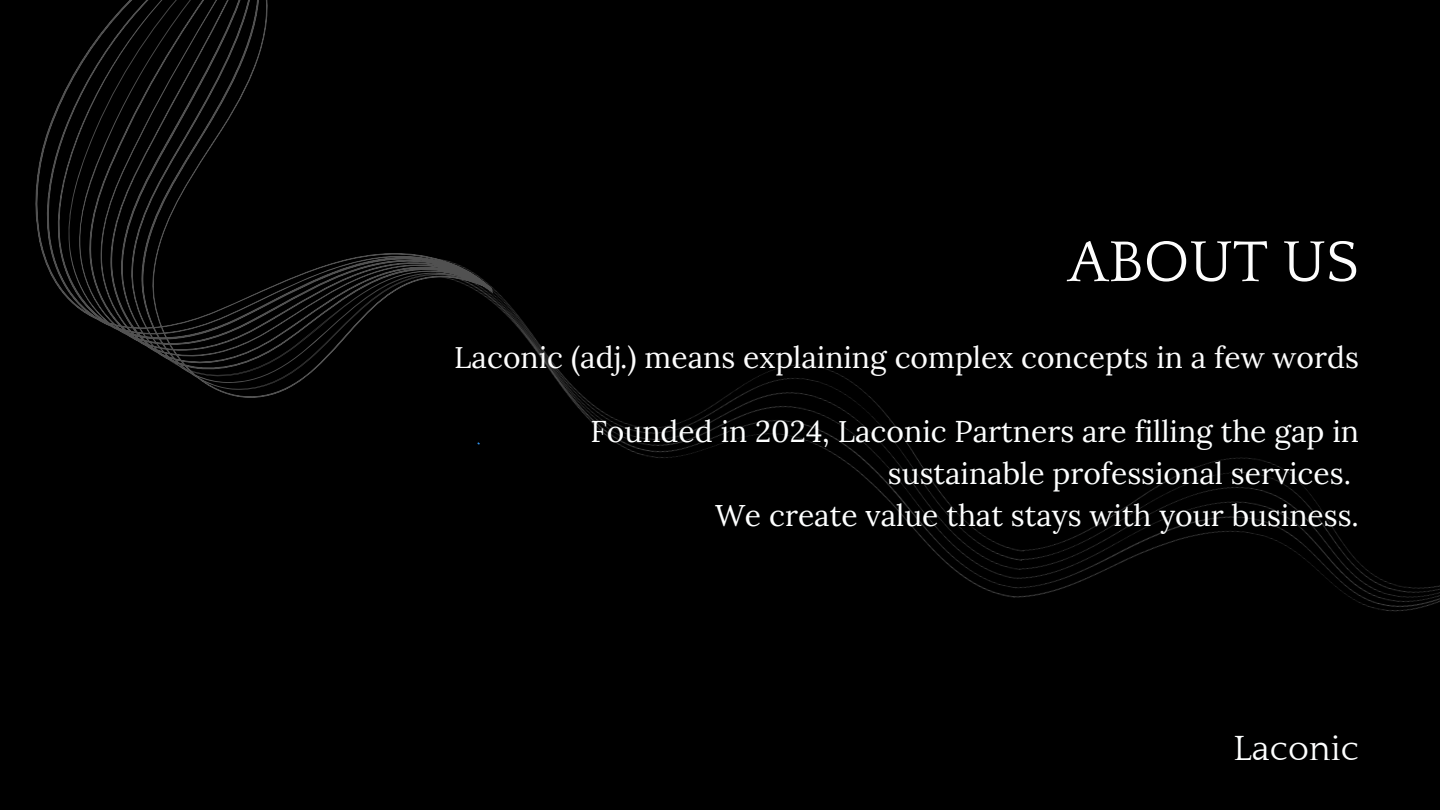
<style>
.page{position:relative;width:1440px;height:810px;background:#000}
.page>*{position:absolute;margin:0;border:0;box-sizing:border-box;transform-origin:0 0}
.t1{font:60px "Quattrocento";color:#fdfdfd}
.t2{font:35.9px "Quattrocento";color:#feffff}
.t3{font:30px/42px "Lora";color:#feffff;text-align:right}
.t4{font:30px "Lora";color:#fdfdfd}
</style>
<div class="page">
<img style="left:1075px;top:457px;width:365px;height:155px">
<img style="left:508px;top:303px;width:567px;height:295px">
<svg style="left:35px;top:0;width:473px;height:398px"></svg>
<img style="left:508px;top:535px;width:12px;height:39px">
<p class="t1" style="left:1068px;top:230px;width:293px">ABOUT US</p>
<p class="t4" style="left:454px;top:338px;width:906px">Laconic (adj.) means explaining complex concepts in a few words</p>
<p class="t3" style="left:591px;top:410px;width:770px">Founded in 2024, Laconic Partners are filling the gap in sustainable professional services.</p>
<h1 class="t3" style="left:715px;top:494px;width:645px">We create value that stays with your business.</h1>
<p class="t2" style="left:1233px;top:729px;width:127px">Laconic</p>
</div>
